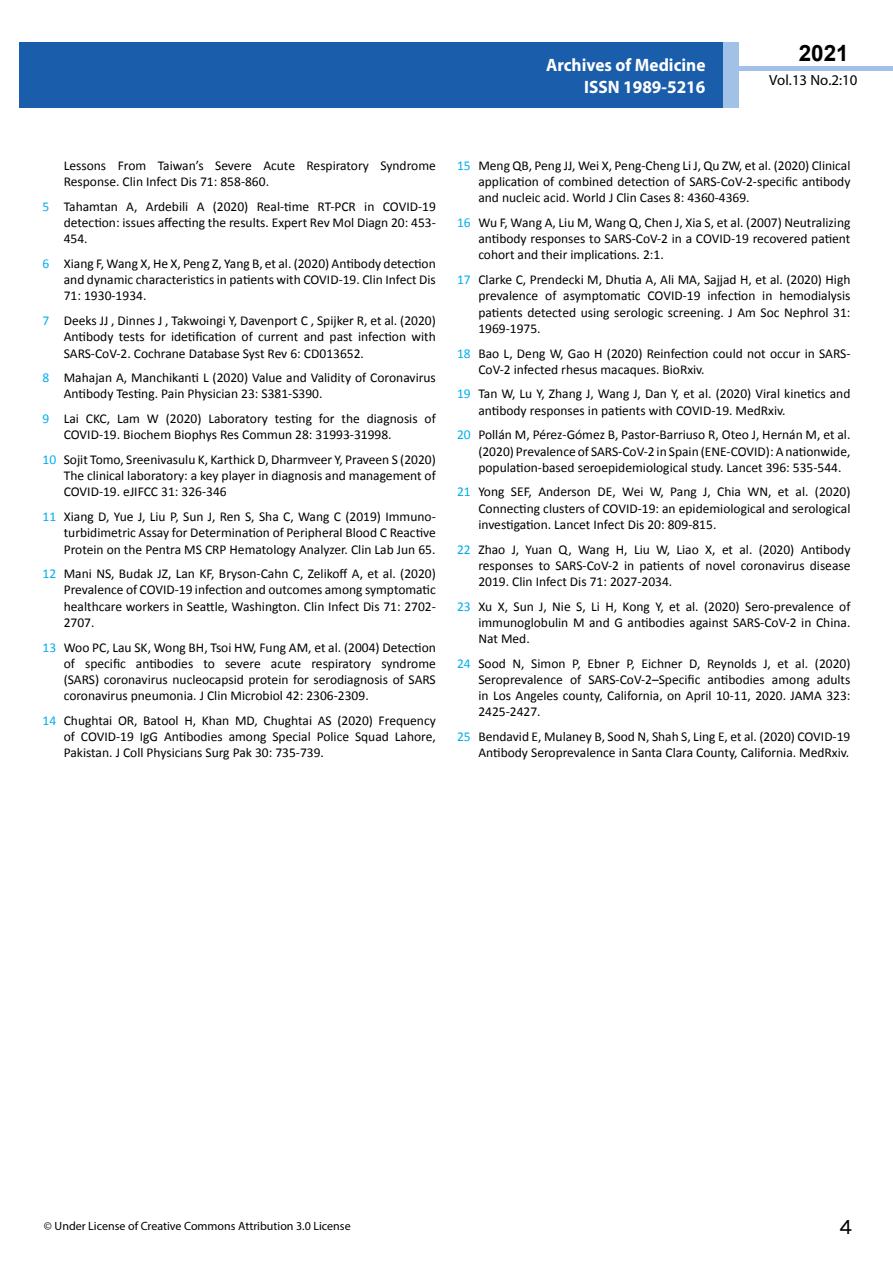
<style>
.page{position:relative;width:893px;height:1263px;background:#fff}
.page>*{position:absolute;margin:0;border:0;box-sizing:border-box;transform-origin:0 0}
.t1{font:25.5px "Tunga";color:#000}
.t2{font:700 22.5px "Arial";color:#000}
.t3{font:700 18px/21.6px "Myriad Pro";color:#fff;text-align:right;scale:.96 1}
.t4{font:14.85px "Myriad Pro";color:#000}
.t5{font:13.5px/16.2px "Calibri";color:#000;text-align:justify}
.t6{font:12px "Myriad Pro";color:#000}
.s1{color:#00aeef}
</style>
<div class="page">
<div style="left:722px;top:66px;width:171px;height:5px;background:#a1c1e6"></div>
<div style="left:19px;top:42px;width:706px;height:66px;background:#1a5daa"></div>
<div style="left:724px;top:42px;width:15px;height:66px;background:#a1c1e6"></div>
<h3 class="t3" style="left:546px;top:54px;width:167px">Archives of Medicine<br>ISSN 1989-5216</h3>
<h2 class="t2" style="left:799px;top:38px;width:52px">2021</h2>
<p class="t4" style="left:769px;top:70px;width:90px">Vol.13 No.2:10</p>
<p class="t5" style="left:64px;top:157px;width:374px">Lessons From Taiwan’s Severe Acute Respiratory Syndrome<br>Response. Clin Infect Dis 71: 858-860.</p>
<p class="t5" style="left:64px;top:198px;width:374px;text-indent:-21px"><span class="s1">5</span> Tahamtan A, Ardebili A (2020) Real-time RT-PCR in COVID-19 detection: issues affecting the results. Expert Rev Mol Diagn 20: 453- 454.</p>
<p class="t5" style="left:64px;top:255px;width:374px;text-indent:-21px"><span class="s1">6</span> Xiang F, Wang X, He X, Peng Z, Yang B, et al. (2020) Antibody detection and dynamic characteristics in patients with COVID-19. Clin Infect Dis 71: 1930-1934.</p>
<p class="t5" style="left:64px;top:313px;width:374px;text-indent:-21px"><span class="s1">7</span> Deeks JJ , Dinnes J , Takwoingi Y, Davenport C , Spijker R, et al. (2020)<br>Antibody tests for idetification of current and past infection with SARS-CoV-2. Cochrane Database Syst Rev 6: CD013652.</p>
<p class="t5" style="left:64px;top:370px;width:374px;text-indent:-21px"><span class="s1">8</span> Mahajan A, Manchikanti L (2020) Value and Validity of Coronavirus<br>Antibody Testing. Pain Physician 23: S381-S390.</p>
<p class="t5" style="left:64px;top:411px;width:374px;text-indent:-21px"><span class="s1">9</span> Lai CKC, Lam W (2020) Laboratory testing for the diagnosis of<br>COVID-19. Biochem Biophys Res Commun 28: 31993-31998.</p>
<p class="t5" style="left:64px;top:451px;width:374px;text-indent:-21px"><span class="s1">10</span> Sojit Tomo, Sreenivasulu K, Karthick D, Dharmveer Y, Praveen S (2020)<br>The clinical laboratory: a key player in diagnosis and management of COVID-19. eJIFCC 31: 326-346</p>
<p class="t5" style="left:64px;top:509px;width:374px;text-indent:-21px"><span class="s1">11</span> Xiang D, Yue J, Liu P, Sun J, Ren S, Sha C, Wang C (2019) Immuno&shy;turbidimetric Assay for Determination of Peripheral Blood C Reactive Protein on the Pentra MS CRP Hematology Analyzer. Clin Lab Jun 65.</p>
<p class="t5" style="left:64px;top:566px;width:374px;text-indent:-21px"><span class="s1">12</span> Mani NS, Budak JZ, Lan KF, Bryson-Cahn C, Zelikoff A, et al. (2020)<br>Prevalence of COVID-19 infection and outcomes among symptomatic healthcare workers in Seattle, Washington. Clin Infect Dis 71: 2702- 2707.</p>
<p class="t5" style="left:64px;top:639px;width:374px;text-indent:-21px"><span class="s1">13</span> Woo PC, Lau SK, Wong BH, Tsoi HW, Fung AM, et al. (2004) Detection of specific antibodies to severe acute respiratory syndrome (SARS) coronavirus nucleocapsid protein for serodiagnosis of SARS coronavirus pneumonia. J Clin Microbiol 42: 2306-2309.</p>
<p class="t5" style="left:64px;top:712px;width:374px;text-indent:-21px"><span class="s1">14</span> Chughtai OR, Batool H, Khan MD, Chughtai AS (2020) Frequency of COVID-19 IgG Antibodies among Special Police Squad Lahore, Pakistan. J Coll Physicians Surg Pak 30: 735-739.</p>
<p class="t5" style="left:478px;top:157px;width:374px;text-indent:-21px"><span class="s1">15</span> Meng QB, Peng JJ, Wei X, Peng-Cheng Li J, Qu ZW, et al. (2020) Clinical application of combined detection of SARS-CoV-2-specific antibody and nucleic acid. World J Clin Cases 8: 4360-4369.</p>
<p class="t5" style="left:478px;top:215px;width:374px;text-indent:-21px"><span class="s1">16</span> Wu F, Wang A, Liu M, Wang Q, Chen J, Xia S, et al. (2007) Neutralizing antibody responses to SARS-CoV-2 in a COVID-19 recovered patient cohort and their implications. 2:1.</p>
<p class="t5" style="left:478px;top:272px;width:374px;text-indent:-21px"><span class="s1">17</span> Clarke C, Prendecki M, Dhutia A, Ali MA, Sajjad H, et al. (2020) High prevalence of asymptomatic COVID-19 infection in hemodialysis patients detected using serologic screening. J Am Soc Nephrol 31:<br>1969-1975.</p>
<p class="t5" style="left:478px;top:345px;width:374px;text-indent:-21px"><span class="s1">18</span> Bao L, Deng W, Gao H (2020) Reinfection could not occur in SARS-<br>CoV-2 infected rhesus macaques. BioRxiv.</p>
<p class="t5" style="left:478px;top:386px;width:374px;text-indent:-21px"><span class="s1">19</span> Tan W, Lu Y, Zhang J, Wang J, Dan Y, et al. (2020) Viral kinetics and antibody responses in patients with COVID-19. MedRxiv.</p>
<p class="t5" style="left:478px;top:427px;width:374px;text-indent:-21px"><span class="s1">20</span> Pollán M, Pérez-Gómez B, Pastor-Barriuso R, Oteo J, Hernán M, et al. (2020) Prevalence of SARS-CoV-2 in Spain (ENE-COVID): A nationwide, population-based seroepidemiological study. Lancet 396: 535-544.</p>
<p class="t5" style="left:478px;top:484px;width:374px;text-indent:-21px"><span class="s1">21</span> Yong SEF, Anderson DE, Wei W, Pang J, Chia WN, et al. (2020)<br>Connecting clusters of COVID-19: an epidemiological and serological investigation. Lancet Infect Dis 20: 809-815.</p>
<p class="t5" style="left:478px;top:541px;width:374px;text-indent:-21px"><span class="s1">22</span> Zhao J, Yuan Q, Wang H, Liu W, Liao X, et al. (2020) Antibody responses to SARS-CoV-2 in patients of novel coronavirus disease 2019. Clin Infect Dis 71: 2027-2034.</p>
<p class="t5" style="left:478px;top:598px;width:374px;text-indent:-21px"><span class="s1">23</span> Xu X, Sun J, Nie S, Li H, Kong Y, et al. (2020) Sero-prevalence of immunoglobulin M and G antibodies against SARS-CoV-2 in China.<br>Nat Med.</p>
<p class="t5" style="left:478px;top:655px;width:374px;text-indent:-21px"><span class="s1">24</span> Sood N, Simon P, Ebner P, Eichner D, Reynolds J, et al. (2020)<br>Seroprevalence of SARS-CoV-2–Specific antibodies among adults in Los Angeles county, California, on April 10-11, 2020. JAMA 323:<br>2425-2427.</p>
<p class="t5" style="left:457px;top:728px;width:395px;text-align:right"><span class="s1">25</span> Bendavid E, Mulaney B, Sood N, Shah S, Ling E, et al. (2020) COVID-19<br>Antibody Seroprevalence in Santa Clara County, California. MedRxiv.</p>
<p class="t6" style="left:44px;top:1218px;width:308px">© Under License of Creative Commons Attribution 3.0 License</p>
<h1 class="t1" style="left:839px;top:1210px;width:15px">4</h1>
</div>
